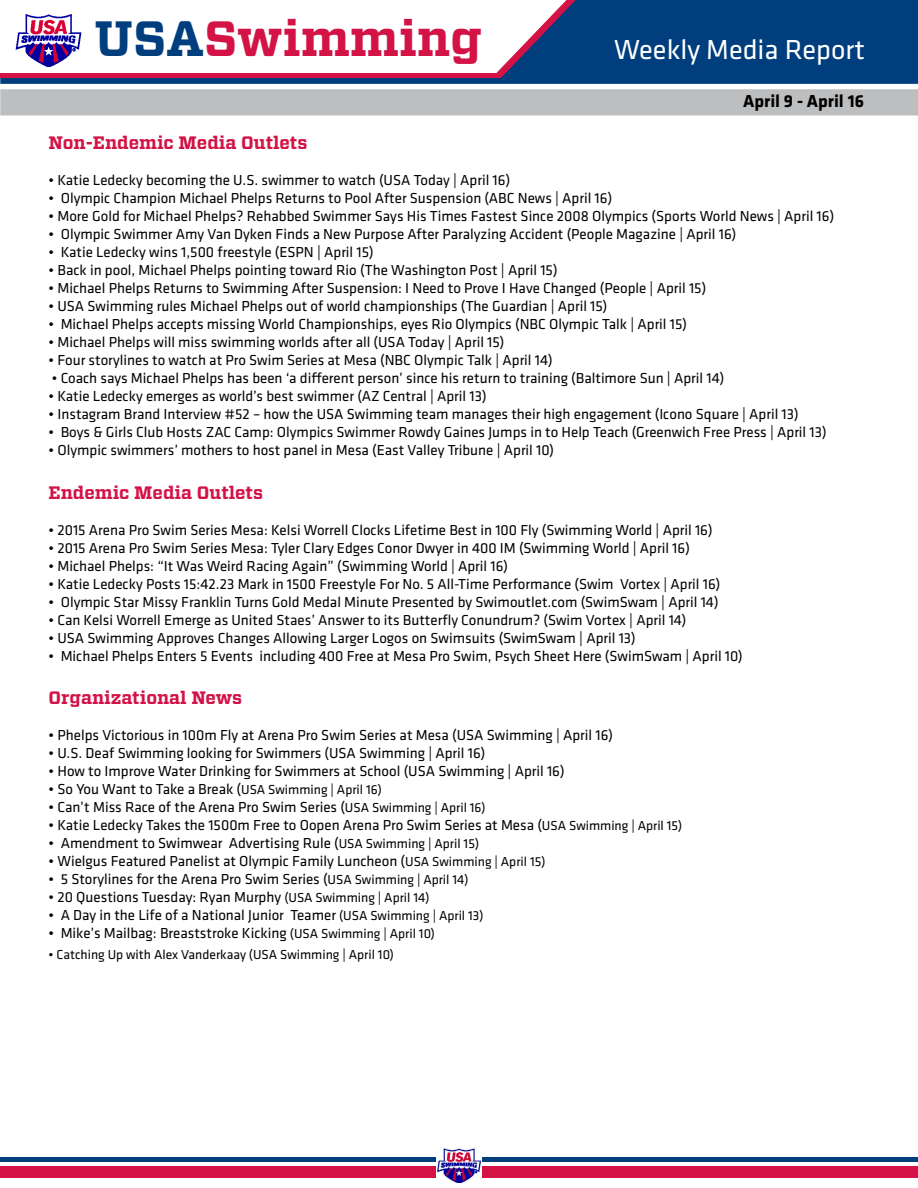
<style>
.page{position:relative;width:918px;height:1188px;background:#fff}
.page>*{position:absolute;margin:0;border:0;box-sizing:border-box;transform-origin:0 0}
.t1{font:700 49.5px "Vitesse";color:#d31245}
.t2{font:28.5px "Klavika Basic";color:#fff}
.t3{font:700 18px "Vitesse";color:#d31245}
.t4{font:700 18px "Klavika Basic";color:#000}
.t5{font:15px "Klavika Basic";color:#000}
.t6{font:13.5px "Klavika Basic";color:#000}
.s1{color:#003e7e}
.s2{font-size:13.5px}
</style>
<div class="page">
<div style="left:1px;top:1px;width:917px;height:82px;background:#003e7e"></div>
<div style="left:0;top:0;width:918px;height:84px;border:2px solid #003e7e"></div>
<svg style="left:0;top:0;width:586px;height:79px"></svg>
<svg style="left:0;top:0;width:572px;height:74px"></svg>
<img style="left:14px;top:12px;width:69px;height:56px">
<div style="left:1px;top:90px;width:917px;height:25px;background:#bcbec0"></div>
<div style="left:0;top:89px;width:918px;height:26px;border:2px solid #bcbec0"></div>
<div style="left:1px;top:1157px;width:917px;height:5px;background:#003e7e"></div>
<div style="left:1px;top:1166px;width:917px;height:11px;background:#d31245"></div>
<img style="left:437px;top:1148px;width:44px;height:35px">
<h1 class="t1" style="left:94px;top:6px;width:389px"><span class="s1">USA</span>Swimming</h1>
<h2 class="t2" style="left:614px;top:31px;width:252px">Weekly Media Report</h2>
<p class="t4" style="left:743px;top:88px;width:122px">April 9 - April 16</p>
<p class="t3" style="left:49px;top:131px;width:260px">Non-Endemic Media Outlets</p>
<p class="t5" style="left:49px;top:171px;width:463px">• Katie Ledecky becoming the U.S. swimmer to watch (USA Today | April 16)</p>
<p class="t5" style="left:49px;top:189px;width:565px">• Olympic Champion Michael Phelps Returns to Pool After Suspension (ABC News | April 16)</p>
<p class="t5" style="left:49px;top:207px;width:787px">• More Gold for Michael Phelps? Rehabbed Swimmer Says His Times Fastest Since 2008 Olympics (Sports World News | April 16)</p>
<p class="t5" style="left:49px;top:225px;width:689px">• Olympic Swimmer Amy Van Dyken Finds a New Purpose After Paralyzing Accident (People Magazine | April 16)</p>
<p class="t5" style="left:49px;top:243px;width:327px">• Katie Ledecky wins 1,500 freestyle (ESPN | April 15)</p>
<p class="t5" style="left:49px;top:261px;width:510px">• Back in pool, Michael Phelps pointing toward Rio (The Washington Post | April 15)</p>
<p class="t5" style="left:49px;top:279px;width:659px">• Michael Phelps Returns to Swimming After Suspension: I Need to Prove I Have Changed (People | April 15)</p>
<p class="t5" style="left:49px;top:297px;width:560px">• USA Swimming rules Michael Phelps out of world championships (The Guardian | April 15)</p>
<p class="t5" style="left:49px;top:315px;width:640px">• Michael Phelps accepts missing World Championships, eyes Rio Olympics (NBC Olympic Talk | April 15)</p>
<p class="t5" style="left:49px;top:333px;width:457px">• Michael Phelps will miss swimming worlds after all (USA Today | April 15)</p>
<p class="t5" style="left:49px;top:351px;width:506px">• Four storylines to watch at Pro Swim Series at Mesa (NBC Olympic Talk | April 14)</p>
<p class="t5" style="left:52px;top:369px;width:674px">• Coach says Michael Phelps has been ‘a different person’ since his return to training (Baltimore Sun | April 14)</p>
<p class="t5" style="left:49px;top:387px;width:439px">• Katie Ledecky emerges as world’s best swimmer (AZ Central | April 13)</p>
<p class="t5" style="left:49px;top:405px;width:752px">• Instagram Brand Interview #52 – how the USA Swimming team manages their high engagement (Icono Square | April 13)</p>
<p class="t5" style="left:49px;top:423px;width:779px">• Boys &amp; Girls Club Hosts ZAC Camp: Olympics Swimmer Rowdy Gaines Jumps in to Help Teach (Greenwich Free Press | April 13)</p>
<p class="t5" style="left:49px;top:441px;width:507px">• Olympic swimmers’ mothers to host panel in Mesa (East Valley Tribune | April 10)</p>
<p class="t3" style="left:49px;top:480px;width:216px">Endemic Media Outlets</p>
<p class="t5" style="left:49px;top:520px;width:666px">• 2015 Arena Pro Swim Series Mesa: Kelsi Worrell Clocks Lifetime Best in 100 Fly (Swimming World | April 16)</p>
<p class="t5" style="left:49px;top:538px;width:643px">• 2015 Arena Pro Swim Series Mesa: Tyler Clary Edges Conor Dwyer in 400 IM (Swimming World | April 16)</p>
<p class="t5" style="left:49px;top:556px;width:461px">• Michael Phelps: “It Was Weird Racing Again” (Swimming World | April 16)</p>
<p class="t5" style="left:49px;top:574px;width:673px">• Katie Ledecky Posts 15:42.23 Mark in 1500 Freestyle For No. 5 All-Time Performance (Swim Vortex | April 16)</p>
<p class="t5" style="left:49px;top:592px;width:671px">• Olympic Star Missy Franklin Turns Gold Medal Minute Presented by Swimoutlet.com (SwimSwam | April 14)</p>
<p class="t5" style="left:49px;top:610px;width:639px">• Can Kelsi Worrell Emerge as United Staes’ Answer to its Butterfly Conundrum? (Swim Vortex | April 14)</p>
<p class="t5" style="left:49px;top:628px;width:589px">• USA Swimming Approves Changes Allowing Larger Logos on Swimsuits (SwimSwam | April 13)</p>
<p class="t5" style="left:49px;top:646px;width:696px">• Michael Phelps Enters 5 Events including 400 Free at Mesa Pro Swim, Psych Sheet Here (SwimSwam | April 10)</p>
<p class="t3" style="left:49px;top:685px;width:195px">Organizational News</p>
<p class="t5" style="left:49px;top:725px;width:566px">• Phelps Victorious in 100m Fly at Arena Pro Swim Series at Mesa (USA Swimming | April 16)</p>
<p class="t5" style="left:49px;top:743px;width:438px">• U.S. Deaf Swimming looking for Swimmers (USA Swimming | April 16)</p>
<p class="t5" style="left:49px;top:761px;width:518px">• How to Improve Water Drinking for Swimmers at School (USA Swimming | April 16)</p>
<p class="t5" style="left:49px;top:779px;width:335px">• So You Want to Take a Break (<span class="s2">USA Swimming | April 16)</span></p>
<p class="t5" style="left:49px;top:797px;width:439px">• Can’t Miss Race of the Arena Pro Swim Series (<span class="s2">USA Swimming | April 16)</span></p>
<p class="t5" style="left:49px;top:815px;width:635px">• Katie Ledecky Takes the 1500m Free to Oopen Arena Pro Swim Series at Mesa (<span class="s2">USA Swimming | April 15)</span></p>
<p class="t5" style="left:49px;top:833px;width:432px">• Amendment to Swimwear Advertising Rule (<span class="s2">USA Swimming | April 15)</span></p>
<p class="t5" style="left:49px;top:851px;width:498px">• Wielgus Featured Panelist at Olympic Family Luncheon (<span class="s2">USA Swimming | April 15)</span></p>
<p class="t5" style="left:49px;top:869px;width:421px">• 5 Storylines for the Arena Pro Swim Series (<span class="s2">USA Swimming | April 14)</span></p>
<p class="t5" style="left:49px;top:887px;width:382px">• 20 Questions Tuesday: Ryan Murphy <span class="s2">(USA Swimming | April 14)</span></p>
<p class="t5" style="left:49px;top:905px;width:436px">• A Day in the Life of a National Junior Teamer <span class="s2">(USA Swimming | April 13)</span></p>
<p class="t5" style="left:49px;top:923px;width:388px">• Mike’s Mailbag: Breaststroke Kicking <span class="s2">(USA Swimming | April 10)</span></p>
<p class="t6" style="left:49px;top:946px;width:347px">• Catching Up with Alex Vanderkaay (USA Swimming | April 10)</p>
</div>
